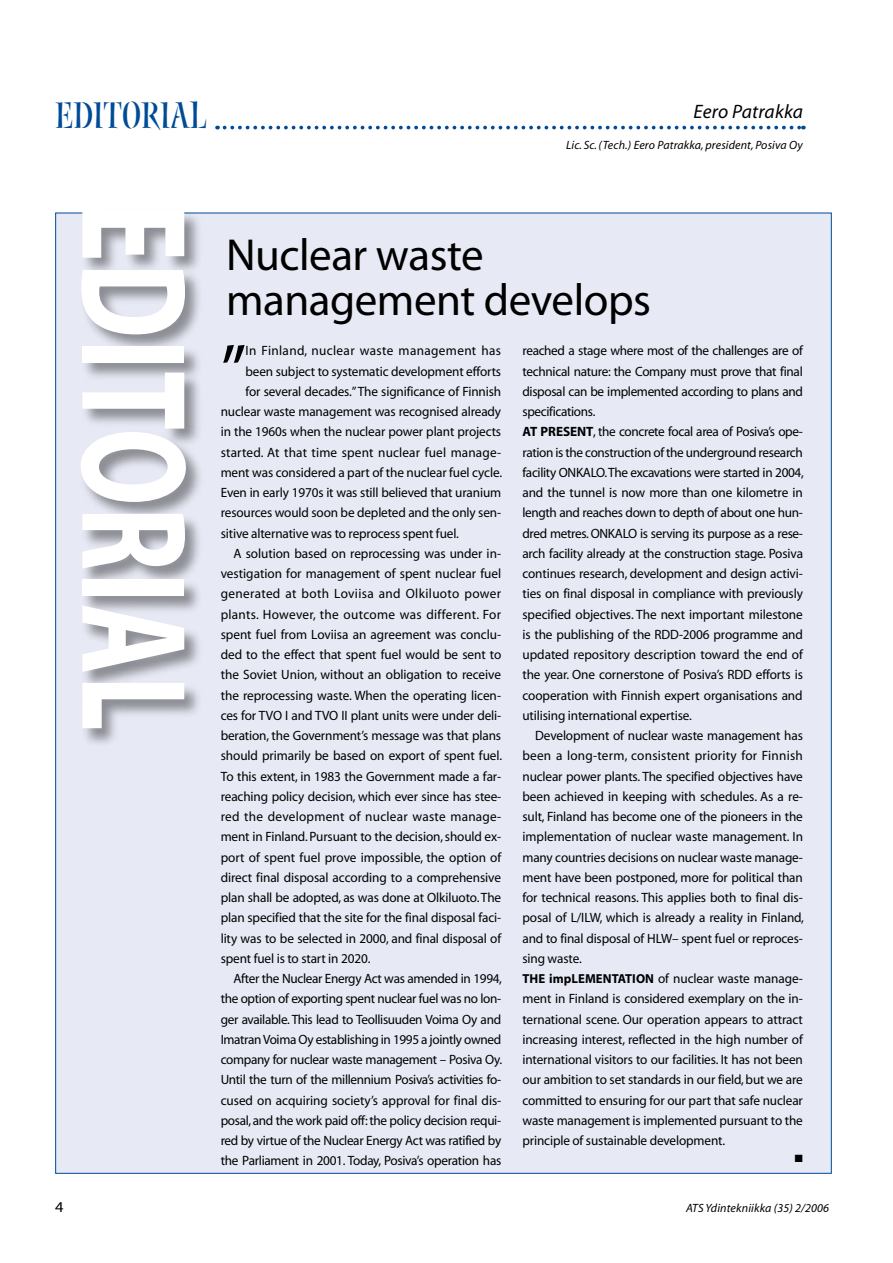
<style>
.page{position:relative;width:893px;height:1263px;background:#fff}
.page>*{position:absolute;margin:0;border:0;box-sizing:border-box;transform-origin:0 0}
.t1{font:700 151.2px "Myriad";letter-spacing:.01em;color:#fff;scale:.71 1}
.t2{font:73.65px "Myriad";color:#000}
.t3{font:45px/45px "Myriad";letter-spacing:-.01em;color:#000}
.t4{font:36px "Nyx";letter-spacing:.005em;color:#004b95}
.t5{font:italic 19.5px "Myriad";letter-spacing:.005em;color:#000}
.t6{font:13.5px/20.2px "Myriad";letter-spacing:-.01em;color:#000}
.t7{font:13.5px "Myriad";letter-spacing:.02em;color:#000}
.t8{font:13.5px "Myriad";letter-spacing:.025em;color:#000}
.t9{font:13.5px "Myriad";letter-spacing:.015em;color:#000}
.t10{font:italic 12px "Myriad";letter-spacing:.01em;color:#000}
.t11{font:10.5px "Zapf Dingbats ITC";color:#000}
.s1{font-family:"Myriad Pro";font-weight:700}
.s2{font-weight:700;font-size:13.05px}
</style>
<div class="page">
<div style="left:56px;top:213px;width:775px;height:960px;background:#e7e9f4"></div>
<div style="left:77px;top:209px;width:128px;height:539px;background:#000;opacity:.4"></div>
<svg style="left:225px;top:126px;width:579px;height:3px"></svg>
<h3 class="t4" style="left:55px;top:94px;width:153px">EDITORIAL</h3>
<h3 class="t5" style="left:693px;top:102px;width:111px">Eero Patrakka</h3>
<p class="t10" style="left:566px;top:139px;width:238px">Lic. Sc. (Tech.) Eero Patrakka, president, Posiva Oy</p>
<h1 class="t1" style="left:211px;top:204px;width:737px;rotate:90deg">EDITORIAL</h1>
<h3 class="t3" style="left:226px;top:234px;width:426px">Nuclear waste management develops</h3>
<h2 class="t2" style="left:221px;top:335px;width:27px">”</h2>
<p class="t8" style="left:246px;top:344px;width:257px">In Finland, nuclear waste management has</p>
<p class="t6" style="left:246px;top:361px;width:257px">been subject to systematic development efforts</p>
<p class="t6" style="left:246px;top:382px;width:257px">for several decades.” The significance of Finnish</p>
<p class="t6" style="left:221px;top:402px;width:282px">nuclear waste management was recognised already</p>
<p class="t6" style="left:221px;top:422px;width:282px">in the 1960s when the nuclear power plant projects</p>
<p class="t9" style="left:221px;top:445px;width:282px">started. At that time spent nuclear fuel manage-</p>
<p class="t6" style="left:221px;top:463px;width:283px">ment was considered a part of the nuclear fuel cycle.</p>
<p class="t6" style="left:221px;top:483px;width:282px">Even in early 1970s it was still believed that uranium</p>
<p class="t6" style="left:221px;top:503px;width:282px">resources would soon be depleted and the only sen-</p>
<p class="t6" style="left:221px;top:523px;width:240px">sitive alternative was to reprocess spent fuel.</p>
<p class="t6" style="left:233px;top:544px;width:269px">A solution based on reprocessing was under in-</p>
<p class="t6" style="left:221px;top:564px;width:282px">vestigation for management of spent nuclear fuel</p>
<p class="t8" style="left:221px;top:587px;width:282px">generated at both Loviisa and Olkiluoto power</p>
<p class="t7" style="left:221px;top:607px;width:282px">plants. However, the outcome was different. For</p>
<p class="t6" style="left:221px;top:625px;width:282px">spent fuel from Loviisa an agreement was conclu-</p>
<p class="t6" style="left:221px;top:645px;width:282px">ded to the effect that spent fuel would be sent to</p>
<p class="t6" style="left:221px;top:665px;width:282px">the Soviet Union, without an obligation to receive</p>
<p class="t6" style="left:221px;top:685px;width:282px">the reprocessing waste. When the operating licen-</p>
<p class="t6" style="left:221px;top:706px;width:282px">ces for TVO I and TVO II plant units were under deli-</p>
<p class="t6" style="left:221px;top:726px;width:282px">beration, the Government’s message was that plans</p>
<p class="t6" style="left:221px;top:746px;width:283px">should primarily be based on export of spent fuel.</p>
<p class="t6" style="left:221px;top:766px;width:282px">To this extent, in 1983 the Government made a far-</p>
<p class="t6" style="left:221px;top:787px;width:282px">reaching policy decision, which ever since has stee-</p>
<p class="t7" style="left:221px;top:810px;width:282px">red the development of nuclear waste manage-</p>
<p class="t6" style="left:221px;top:827px;width:282px">ment in Finland. Pursuant to the decision, should ex-</p>
<p class="t6" style="left:221px;top:847px;width:282px">port of spent fuel prove impossible, the option of</p>
<p class="t6" style="left:221px;top:868px;width:282px">direct final disposal according to a comprehensive</p>
<p class="t6" style="left:221px;top:888px;width:282px">plan shall be adopted, as was done at Olkiluoto. The</p>
<p class="t6" style="left:221px;top:908px;width:282px">plan specified that the site for the final disposal faci-</p>
<p class="t6" style="left:221px;top:928px;width:282px">lity was to be selected in 2000, and final disposal of</p>
<p class="t6" style="left:221px;top:949px;width:151px">spent fuel is to start in 2020.</p>
<p class="t6" style="left:233px;top:969px;width:270px">After the Nuclear Energy Act was amended in 1994,</p>
<p class="t6" style="left:221px;top:989px;width:282px">the option of exporting spent nuclear fuel was no lon-</p>
<p class="t6" style="left:221px;top:1009px;width:282px">ger available. This lead to Teollisuuden Voima Oy and</p>
<p class="t6" style="left:221px;top:1030px;width:282px">Imatran Voima Oy establishing in 1995 a jointly owned</p>
<p class="t6" style="left:221px;top:1050px;width:283px">company for nuclear waste management – Posiva Oy.</p>
<p class="t6" style="left:221px;top:1070px;width:282px">Until the turn of the millennium Posiva’s activities fo-</p>
<p class="t6" style="left:221px;top:1090px;width:282px">cused on acquiring society’s approval for final dis-</p>
<p class="t6" style="left:221px;top:1111px;width:282px">posal, and the work paid off: the policy decision requi-</p>
<p class="t6" style="left:221px;top:1131px;width:282px">red by virtue of the Nuclear Energy Act was ratified by</p>
<p class="t6" style="left:221px;top:1151px;width:282px">the Parliament in 2001. Today, Posiva’s operation has</p>
<p class="t6" style="left:522px;top:341px;width:283px">reached a stage where most of the challenges are of technical nature: the Company must prove that final disposal can be implemented according to plans and specifications.<br><span class="s1">AT PRESENT</span>, the concrete focal area of Posiva’s ope&shy;ration is the construction of the underground research facility ONKALO. The excavations were started in 2004, and the tunnel is now more than one kilometre in length and reaches down to depth of about one hun&shy;dred metres. ONKALO is serving its purpose as a rese&shy;arch facility already at the construction stage. Posiva continues research, development and design activi&shy;ties on final disposal in compliance with previously specified objectives. The next important milestone is the publishing of the RDD-2006 programme and updated repository description toward the end of the year. One cornerstone of Posiva’s RDD efforts is cooperation with Finnish expert organisations and utilising international expertise.</p>
<p class="t6" style="left:522px;top:726px;width:283px;text-indent:13px">Development of nuclear waste management has been a long-term, consistent priority for Finnish nuclear power plants. The specified objectives have been achieved in keeping with schedules. As a re&shy;sult, Finland has become one of the pioneers in the implementation of nuclear waste management. In many countries decisions on nuclear waste manage&shy;ment have been postponed, more for political than for technical reasons. This applies both to final dis&shy;posal of L/ILW, which is already a reality in Finland, and to final disposal of HLW– spent fuel or reproces&shy;sing waste.<br><span class="s2">THE IMPLEMENTATION</span> of nuclear waste manage&shy;ment in Finland is considered exemplary on the in&shy;ternational scene. Our operation appears to attract increasing interest, reflected in the high number of international visitors to our facilities. It has not been our ambition to set standards in our field, but we are committed to ensuring for our part that safe nuclear waste management is implemented pursuant to the principle of sustainable development.</p>
<p class="t11" style="left:795px;top:1153px;width:9px">■</p>
<p class="t10" style="left:686px;top:1202px;width:145px">ATS Ydintekniikka (35) 2/2006</p>
</div>
